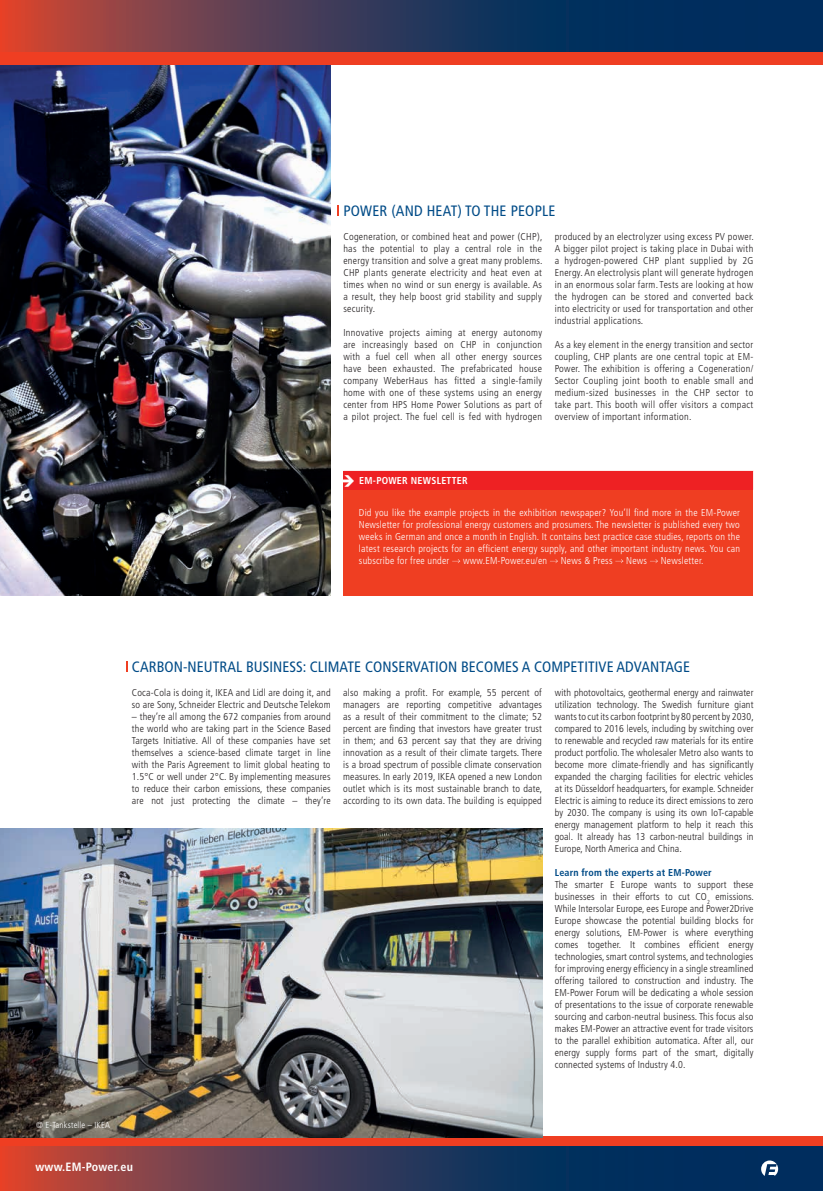
<style>
.page{position:relative;width:823px;height:1191px;background:#fff}
.page>*{position:absolute;margin:0;border:0;box-sizing:border-box;transform-origin:0 0}
.t1{font:condensed 15px "Frutiger";letter-spacing:.005em;color:#004b87}
.t2{font:700 condensed 12px "Frutiger LT Com";letter-spacing:.02em;color:#fff}
.t3{font:300 condensed 10px/12px "Frutiger";letter-spacing:.015em;color:#231f20;text-align:justify}
.t4{font:300 condensed 10px/12px "Frutiger";letter-spacing:.02em;color:#fff;text-align:justify}
.t5{font:700 condensed 10px "Frutiger";letter-spacing:.015em;color:#004b87}
.t6{font:700 condensed 10px "Frutiger LT Com";letter-spacing:.025em;color:#fff}
.t7{font:300 condensed 8.8px "Frutiger";letter-spacing:.02em;color:#fff}
</style>
<div class="page">
<img style="left:0;top:64px;width:330px;height:531px">
<svg style="left:0;top:1145px;width:822px;height:46px;background:#423853"></svg>
<div style="left:0;top:1136px;width:822px;height:9px;background:#ef3e22"></div>
<svg style="left:760px;top:1160px;width:17px;height:16px"></svg>
<svg style="left:126px;top:661px;width:2px;height:11px"></svg>
<img style="left:0;top:828px;width:541px;height:309px">
<svg style="left:0;top:0;width:822px;height:52px;background:#3e3854"></svg>
<div style="left:0;top:52px;width:822px;height:12px;background:#ef3e22"></div>
<div style="left:343px;top:471px;width:410px;height:124px;background:#ef3e22"></div>
<svg style="left:452px;top:559px;width:8px;height:4px"></svg>
<svg style="left:550px;top:559px;width:7px;height:4px"></svg>
<svg style="left:615px;top:559px;width:8px;height:4px"></svg>
<svg style="left:650px;top:559px;width:7px;height:4px"></svg>
<div style="left:343px;top:471px;width:409px;height:19px;background:#ee2123"></div>
<svg style="left:337px;top:205px;width:2px;height:11px"></svg>
<h1 class="t1" style="left:343px;top:202px;width:213px">POWER (AND HEAT) TO THE PEOPLE</h1>
<p class="t3" style="left:343px;top:231px;width:200px">Cogeneration, or combined heat and power (CHP), has the potential to play a central role in the energy transition and solve a great many problems.<br>CHP plants generate electricity and heat even at times when no wind or sun energy is available. As a result, they help boost grid stability and supply security.</p>
<p class="t3" style="left:343px;top:327px;width:200px">Innovative projects aiming at energy autonomy are increasingly based on CHP in conjunction with a fuel cell when all other energy sources have been exhausted. The prefabricated house company WeberHaus has fitted a single-family home with one of these systems using an energy center from HPS Home Power Solutions as part of a pilot project. The fuel cell is fed with hydrogen</p>
<p class="t3" style="left:554px;top:231px;width:200px">produced by an electrolyzer using excess PV power.<br>A bigger pilot project is taking place in Dubai with a hydrogen-powered CHP plant supplied by 2G Energy. An electrolysis plant will generate hydrogen in an enormous solar farm. Tests are looking at how the hydrogen can be stored and converted back into electricity or used for transportation and other industrial applications.</p>
<p class="t3" style="left:554px;top:339px;width:200px">As a key element in the energy transition and sector coupling, CHP plants are one central topic at EM-Power. The exhibition is offering a Cogeneration/ Sector Coupling joint booth to enable small and medium-sized businesses in the CHP sector to take part. This booth will offer visitors a compact overview of important information.</p>
<p class="t6" style="left:337px;top:475px;width:132px">➔ EM-POWER NEWSLETTER</p>
<p class="t4" style="left:359px;top:507px;width:382px">Did you like the example projects in the exhibition newspaper? You’ll find more in the EM-Power Newsletter for professional energy customers and prosumers. The newsletter is published every two weeks in German and once a month in English. It contains best practice case studies, reports on the latest research projects for an efficient energy supply, and other important industry news. You can subscribe for free under</p>
<p class="t4" style="left:463px;top:555px;width:85px">www.EM-Power.eu/en</p>
<p class="t4" style="left:560px;top:555px;width:53px">News &amp; Press</p>
<p class="t4" style="left:626px;top:555px;width:22px">News</p>
<p class="t4" style="left:660px;top:555px;width:44px">Newsletter.</p>
<h1 class="t1" style="left:132px;top:658px;width:559px">CARBON-NEUTRAL BUSINESS: CLIMATE CONSERVATION BECOMES A COMPETITIVE ADVANTAGE</h1>
<p class="t3" style="left:132px;top:687px;width:200px">Coca-Cola is doing it, IKEA and Lidl are doing it, and so are Sony, Schneider Electric and Deutsche Telekom</p>
<p class="t3" style="left:132px;top:711px;width:200px">– they’re all among the 672 companies from around the world who are taking part in the Science Based Targets Initiative. All of these companies have set themselves a science-based climate target in line with the Paris Agreement to limit global heating to 1.5°C or well under 2°C. By implementing measures to reduce their carbon emissions, these companies are not just protecting the climate – they’re</p>
<p class="t3" style="left:343px;top:687px;width:200px">also making a profit. For example, 55 percent of managers are reporting competitive advantages as a result of their commitment to the climate; 52 percent are finding that investors have greater trust in them; and 63 percent say that they are driving innovation as a result of their climate targets. There is a broad spectrum of possible climate conservation measures. In early 2019, IKEA opened a new London outlet which is its most sustainable branch to date, according to its own data. The building is equipped</p>
<p class="t3" style="left:554px;top:687px;width:200px">with photovoltaics, geothermal energy and rainwater utilization technology. The Swedish furniture giant wants to cut its carbon footprint by 80 percent by 2030, compared to 2016 levels, including by switching over to renewable and recycled raw materials for its entire product portfolio. The wholesaler Metro also wants to become more climate-friendly and has significantly expanded the charging facilities for electric vehicles at its Düsseldorf headquarters, for example. Schneider Electric is aiming to reduce its direct emissions to zero by 2030. The company is using its own IoT-capable energy management platform to help it reach this goal. It already has 13 carbon-neutral buildings in Europe, North America and China.</p>
<p class="t5" style="left:554px;top:867px;width:158px">Learn from the experts at EM-Power</p>
<p class="t3" style="left:554px;top:879px;width:200px">The smarter E Europe wants to support these businesses in their efforts to cut CO<sub>2</sub> emissions.<br>While Intersolar Europe, ees Europe and Power2Drive Europe showcase the potential building blocks for energy solutions, EM-Power is where everything comes together. It combines efficient energy technologies, smart control systems, and technologies for improving energy efficiency in a single streamlined offering tailored to construction and industry. The EM-Power Forum will be dedicating a whole session of presentations to the issue of corporate renewable sourcing and carbon-neutral business. This focus also makes EM-Power an attractive event for trade visitors to the parallel exhibition automatica. After all, our energy supply forms part of the smart, digitally connected systems of Industry 4.0.</p>
<p class="t7" style="left:36px;top:1120px;width:75px">© E-Tankstelle – IKEA</p>
<p class="t2" style="left:35px;top:1159px;width:99px">www.EM-Power.eu</p>
</div>
